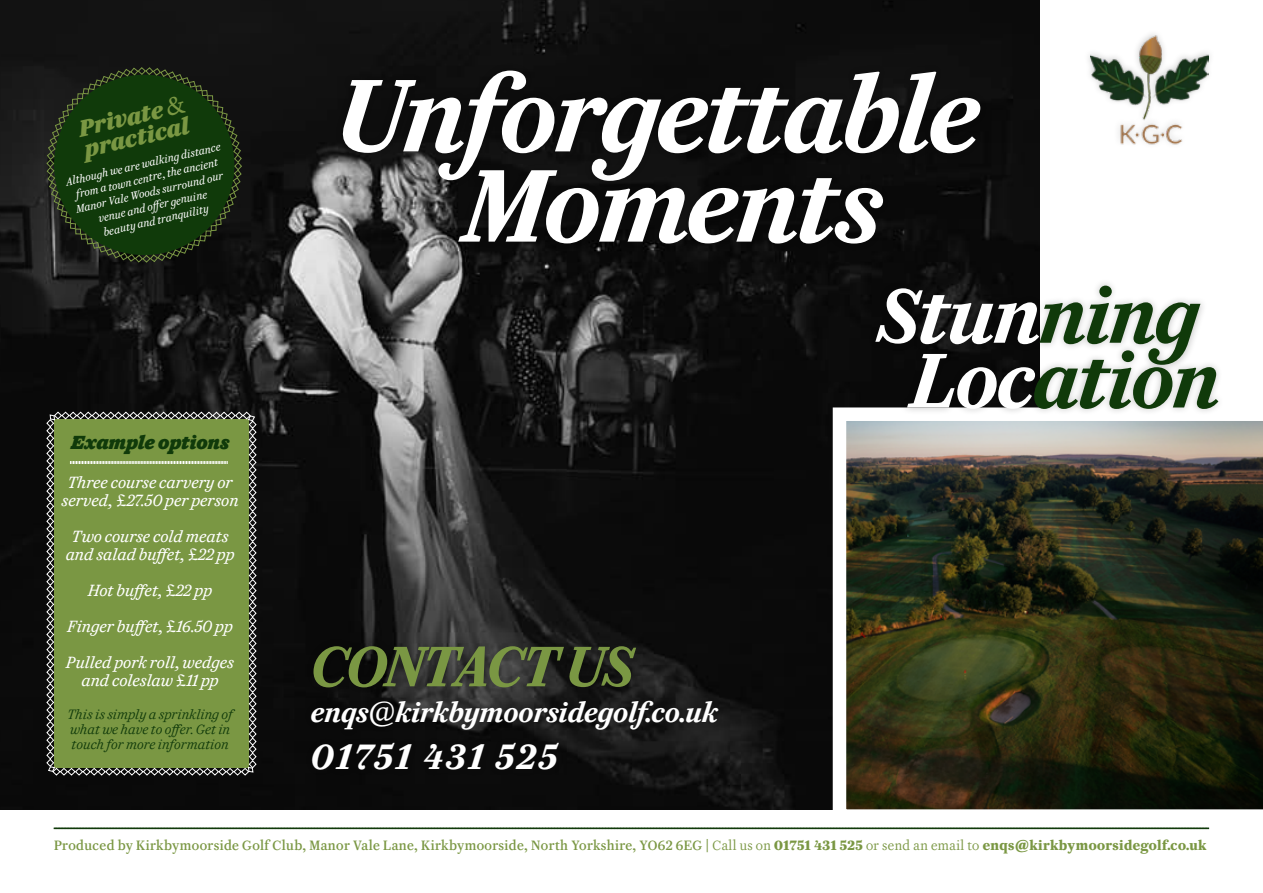
<style>
.page{position:relative;width:1263px;height:893px;background:#fff}
.page>*{position:absolute;margin:0;border:0;box-sizing:border-box;transform-origin:0 0}
.t1{font:italic 600 114px/90.2px "Caponi Display Trial";letter-spacing:-.025em;color:#fff;text-align:center}
.t2{font:italic 600 85.5px "Caponi Display Trial";letter-spacing:-.02em;color:#fff}
.t3{font:italic 600 85.5px "Caponi Display Trial";letter-spacing:-.02em;color:#103a0a}
.t4{font:italic 600 63px "Caponi Display Trial";letter-spacing:-.025em;color:#7a9743}
.t5{font:italic 600 39px "Caponi Display Trial";letter-spacing:.08em;color:#fff}
.t6{font:italic 600 30px "Caponi Display Trial";color:#fff}
.t7{font:italic 900 25.5px/21.3px "Caponi Display Trial";color:#7a9743}
.t8{font:italic 900 21px "Caponi Slab Trial";color:#103a0a}
.t9{font:18px/18px "Caponi Slab Trial Regular No 2 It";color:#fff;text-align:center}
.t10{font:500 15px "Caponi Display Trial";letter-spacing:.03em;color:#7a9743}
.t11{font:italic 15px/15px "Caponi Slab Trial";color:#103a0a}
.t12{font:12px/14.4px "Caponi Display Trial Regular No 2 It";color:#fff;text-align:center}
.s1{font-family:"Quiosco";font-weight:400;font-style:normal}
.s2{font-family:"Quiosco"}
.s3{color:#103a0a}
.s4{color:#fff}
.s5{font-family:"Quiosco";font-weight:400}
.s6{font-weight:400}
.s7{font-weight:700}
.s8{font-family:"Quiosco";font-weight:700}
</style>
<div class="page">
<img style="left:0;top:0;width:1040px;height:809px">
<div style="left:336px;top:64px;width:651px;height:123px;background:#0c0c0c"></div>
<div style="left:450px;top:164px;width:439px;height:87px;background:#0a0a0a"></div>
<svg style="left:826px;top:401px;width:437px;height:429px;background:#484838"></svg>
<img style="left:1090px;top:34px;width:119px;height:111px">
<div style="left:868px;top:279px;width:340px;height:93px;background:#000;opacity:.22"></div>
<div style="left:304px;top:639px;width:421px;height:138px;background:#000;opacity:.22"></div>
<div style="left:900px;top:344px;width:325px;height:72px;background:#000;opacity:.22"></div>
<svg style="left:45px;top:66px;width:198px;height:198px;background:#173311"></svg>
<svg style="left:54px;top:827px;width:1155px;height:2px;background:#496945"></svg>
<svg style="left:46px;top:411px;width:211px;height:365px;background:#758f45"></svg>
<h3 class="t7" style="left:77px;top:120px;width:111px;rotate:-13deg">Private <span class="s1">&amp; </span>practical</h3>
<p class="t12" style="left:65px;top:176px;width:160px;rotate:-13deg">Although we are walking distance from a town centre, the ancient<br>Manor Vale Woods surround our venue and offer genuine<br>beauty and tranquility</p>
<p class="t8" style="left:71px;top:434px;width:160px">Example options</p>
<p class="t9" style="left:62px;top:475px;width:179px">Three course carvery or served, <span class="s2">£</span>27.50 per person</p>
<p class="t9" style="left:66px;top:529px;width:170px">Two course cold meats and salad buffet, <span class="s2">£</span>22 pp</p>
<p class="t9" style="left:66px;top:574px;width:169px;line-height:36px">Hot buffet, <span class="s2">£</span>22 pp<br>Finger buffet, <span class="s2">£</span>16.50 pp<br>Pulled pork roll, wedges</p>
<p class="t9" style="left:81px;top:673px;width:139px">and coleslaw <span class="s2">£</span>11 pp</p>
<p class="t11" style="left:67px;top:708px;width:167px">This is simply a sprinkling of what we have to offer. Get in touch for more information</p>
<h1 class="t1" style="left:335px;top:81px;width:646px">Unforgettable<br>Moments</h1>
<h3 class="t4" style="left:311px;top:642px;width:324px">CONTACT US</h3>
<h3 class="t6" style="left:311px;top:701px;width:409px">enqs<span class="s1">@</span>kirkbymoorsidegolf.co.uk</h3>
<h3 class="t5" style="left:311px;top:741px;width:248px">01751 431 525</h3>
<h2 class="t2" style="left:877px;top:282px;width:323px">Stun<span class="s3">ning</span></h2>
<h2 class="t3" style="left:911px;top:347px;width:310px"><span class="s4">Loc</span>ation</h2>
<p class="t10" style="left:54px;top:839px;width:1154px">Produced by Kirkbymoorside Golf Club, Manor Vale Lane, Kirkbymoorside, North Yorkshire, YO62 6EG <span class="s5">|</span> <span class="s6">Call us on</span> <span class="s7">01751 431 525</span> <span class="s6">or send an email to</span> <span class="s7">enqs</span><span class="s8">@</span><span class="s7">kirkbymoorsidegolf.co.uk</span></p>
</div>
